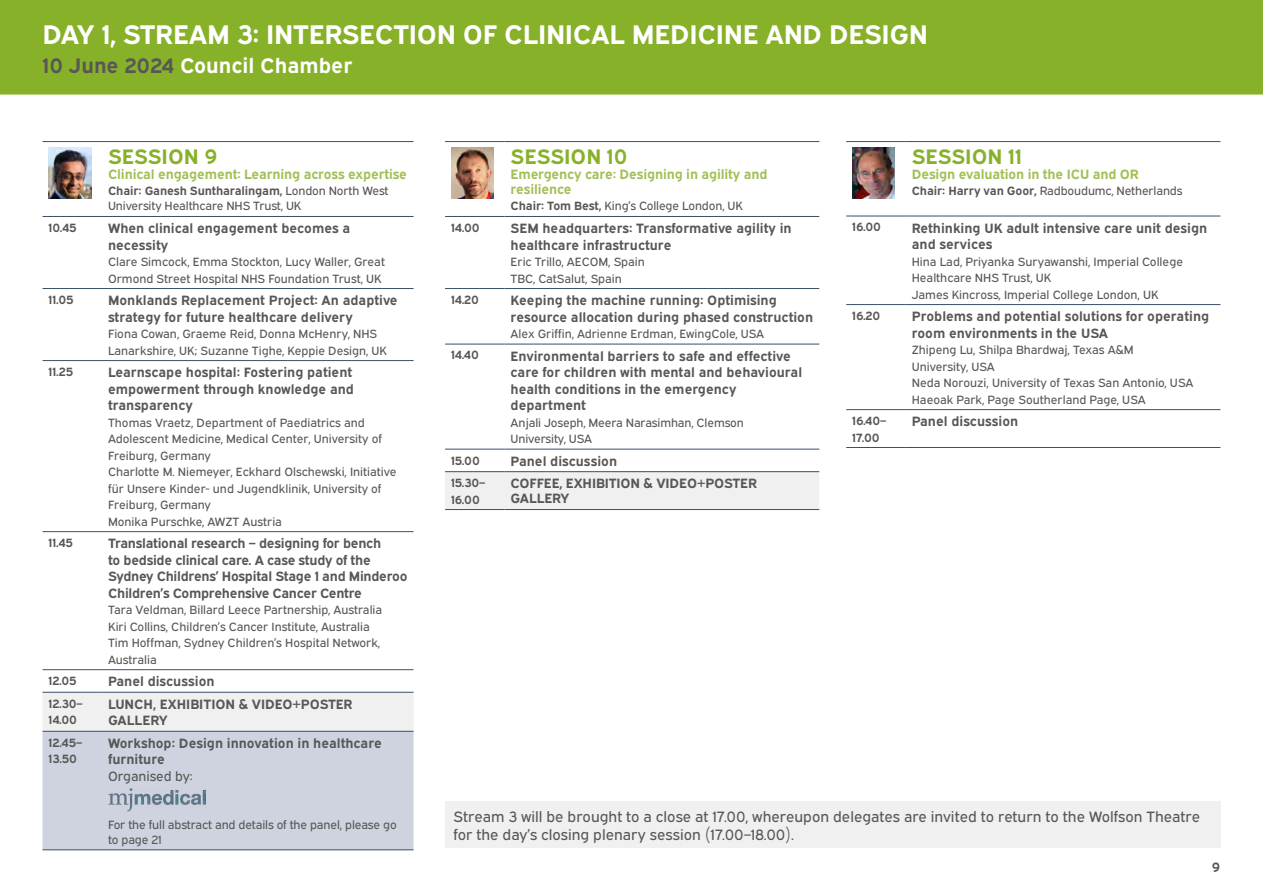
<style>
.page{position:relative;width:1263px;height:893px;background:#fff}
.page>*{position:absolute;margin:0;border:0;box-sizing:border-box;transform-origin:0 0}
.t1{font:700 27px "Expressway Rg";letter-spacing:-.01em;color:#fff}
.t2{font:700 21px "Expressway Rg";color:#88b12a}
.t3{font:700 21px "Expressway Rg";color:#fff}
.t4{font:15px/18px "Expressway Rg";color:#575756}
.t5{font:700 13.5px/16.5px "Expressway Rg";color:#575756}
.t6{font:700 13.5px/16.5px "Expressway Rg";letter-spacing:-.02em;color:#575756}
.t7{font:700 13.5px/15px "Expressway Rg";letter-spacing:-.01em;color:#a2bf55}
.t8{font:13.5px "Expressway Rg";color:#575756}
.t9{font:12px/16.5px "Expressway Rg";color:#575756}
.t10{font:700 12px/16.5px "Expressway Rg";letter-spacing:-.01em;color:#575756}
.s1{color:#575756}
.s2{font-weight:700}
</style>
<div class="page">
<div style="left:0;top:0;width:1263px;height:95px;background:#88b12a"></div>
<svg style="left:43px;top:693px;width:371px;height:157px"></svg>
<hr style="left:43px;top:141px;width:59px;height:1px;background:#395066">
<hr style="left:102px;top:141px;width:312px;height:1px;background:#395066">
<hr style="left:43px;top:216px;width:59px;height:1px;background:#395066">
<hr style="left:102px;top:216px;width:312px;height:1px;background:#395066">
<hr style="left:43px;top:288px;width:59px;height:1px;background:#395066">
<hr style="left:102px;top:288px;width:312px;height:1px;background:#395066">
<hr style="left:43px;top:360px;width:59px;height:1px;background:#395066">
<hr style="left:102px;top:360px;width:312px;height:1px;background:#395066">
<hr style="left:43px;top:531px;width:59px;height:1px;background:#395066">
<hr style="left:102px;top:531px;width:312px;height:1px;background:#395066">
<hr style="left:43px;top:669px;width:59px;height:1px;background:#395066">
<hr style="left:102px;top:669px;width:312px;height:1px;background:#395066">
<hr style="left:43px;top:692px;width:59px;height:1px;background:#395066">
<hr style="left:102px;top:692px;width:312px;height:1px;background:#395066">
<hr style="left:43px;top:731px;width:59px;height:1px;background:#395066">
<hr style="left:102px;top:731px;width:312px;height:1px;background:#395066">
<hr style="left:43px;top:850px;width:59px;height:1px;background:#395066">
<hr style="left:102px;top:850px;width:312px;height:1px;background:#395066">
<img style="left:49px;top:148px;width:42px;height:51px">
<img style="left:108px;top:788px;width:98px;height:25px">
<div style="left:445px;top:472px;width:374px;height:37px;background:#f0f0f0"></div>
<hr style="left:445px;top:141px;width:60px;height:1px;background:#395066">
<hr style="left:505px;top:141px;width:314px;height:1px;background:#395066">
<hr style="left:445px;top:216px;width:60px;height:1px;background:#395066">
<hr style="left:505px;top:216px;width:314px;height:1px;background:#395066">
<hr style="left:445px;top:288px;width:60px;height:1px;background:#395066">
<hr style="left:505px;top:288px;width:314px;height:1px;background:#395066">
<hr style="left:445px;top:344px;width:60px;height:1px;background:#395066">
<hr style="left:505px;top:344px;width:314px;height:1px;background:#395066">
<hr style="left:445px;top:449px;width:60px;height:1px;background:#395066">
<hr style="left:505px;top:449px;width:314px;height:1px;background:#395066">
<hr style="left:445px;top:471px;width:60px;height:1px;background:#395066">
<hr style="left:505px;top:471px;width:314px;height:1px;background:#395066">
<hr style="left:445px;top:509px;width:60px;height:1px;background:#395066">
<hr style="left:505px;top:509px;width:314px;height:1px;background:#395066">
<img style="left:451px;top:148px;width:43px;height:51px">
<hr style="left:846px;top:141px;width:60px;height:1px;background:#395066">
<hr style="left:906px;top:141px;width:314px;height:1px;background:#395066">
<hr style="left:846px;top:216px;width:60px;height:1px;background:#395066">
<hr style="left:906px;top:216px;width:314px;height:1px;background:#395066">
<hr style="left:846px;top:304px;width:60px;height:1px;background:#395066">
<hr style="left:906px;top:304px;width:314px;height:1px;background:#395066">
<hr style="left:846px;top:409px;width:60px;height:1px;background:#395066">
<hr style="left:906px;top:409px;width:314px;height:1px;background:#395066">
<hr style="left:846px;top:447px;width:60px;height:1px;background:#395066">
<hr style="left:906px;top:447px;width:314px;height:1px;background:#395066">
<img style="left:852px;top:148px;width:43px;height:51px">
<div style="left:445px;top:801px;width:775px;height:47px;background:#f0f0f0"></div>
<h1 class="t1" style="left:43px;top:13px;width:887px">DAY 1, STREAM 3: INTERSECTION OF CLINICAL MEDICINE AND DESIGN</h1>
<h2 class="t3" style="left:43px;top:49px;width:312px"><span class="s1">10 June 2024</span> Council Chamber</h2>
<h2 class="t2" style="left:108px;top:140px;width:111px">SESSION 9</h2>
<p class="t7" style="left:108px;top:165px;width:300px">Clinical engagement: Learning across expertise</p>
<p class="t9" style="left:108px;top:182px;width:282px;line-height:15px"><span class="s2">Chair: Ganesh Suntharalingam,</span> London North West<br>University Healthcare NHS Trust, UK</p>
<p class="t10" style="left:49px;top:218px;width:30px">10.45</p>
<p class="t5" style="left:108px;top:219px;width:244px">When clinical engagement becomes a necessity</p>
<p class="t9" style="left:108px;top:252px;width:278px">Clare Simcock, Emma Stockton, Lucy Waller, Great<br>Ormond Street Hospital NHS Foundation Trust, UK</p>
<p class="t10" style="left:49px;top:290px;width:27px">11.05</p>
<p class="t5" style="left:108px;top:291px;width:291px">Monklands Replacement Project: An adaptive strategy for future healthcare delivery</p>
<p class="t9" style="left:108px;top:324px;width:281px">Fiona Cowan, Graeme Reid, Donna McHenry, NHS<br>Lanarkshire, UK; Suzanne Tighe, Keppie Design, UK</p>
<p class="t10" style="left:49px;top:362px;width:26px">11.25</p>
<p class="t5" style="left:108px;top:363px;width:247px">Learnscape hospital: Fostering patient empowerment through knowledge and transparency</p>
<p class="t9" style="left:108px;top:413px;width:290px">Thomas Vraetz, Department of Paediatrics and Adolescent Medicine, Medical Center, University of Freiburg, Germany<br>Charlotte M. Niemeyer, Eckhard Olschewski, Initiative für Unsere Kinder- und Jugendklinik, University of Freiburg, Germany<br>Monika Purschke, AWZT Austria</p>
<p class="t10" style="left:49px;top:533px;width:26px">11.45</p>
<p class="t6" style="left:108px;top:534px;width:301px">Translational research – designing for bench<br>to bedside clinical care. A case study of the Sydney Childrens’ Hospital Stage 1 and Minderoo Children’s Comprehensive Cancer Centre</p>
<p class="t9" style="left:108px;top:600px;width:276px">Tara Veldman, Billard Leece Partnership, Australia Kiri Collins, Children’s Cancer Institute, Australia Tim Hoffman, Sydney Children’s Hospital Network, Australia</p>
<p class="t10" style="left:49px;top:671px;width:30px">12.05</p>
<p class="t5" style="left:108px;top:672px;width:108px">Panel discussion</p>
<p class="t10" style="left:49px;top:694px;width:36px">12.30–<br>14.00</p>
<p class="t5" style="left:108px;top:694px;width:246px">LUNCH, EXHIBITION &amp; VIDEO+POSTER<br>GALLERY</p>
<p class="t10" style="left:49px;top:733px;width:35px">12.45–<br>13.50</p>
<p class="t5" style="left:108px;top:733px;width:275px">Workshop: Design innovation in healthcare furniture</p>
<p class="t8" style="left:108px;top:765px;width:86px">Organised by:</p>
<p class="t9" style="left:108px;top:816px;width:290px;line-height:15px">For the full abstract and details of the panel, please go to page 21</p>
<h2 class="t2" style="left:511px;top:140px;width:118px">SESSION 10</h2>
<p class="t7" style="left:511px;top:165px;width:258px">Emergency care: Designing in agility and resilience</p>
<p class="t9" style="left:511px;top:197px;width:234px"><span class="s2">Chair: Tom Best,</span> King’s College London, UK</p>
<p class="t10" style="left:451px;top:218px;width:30px">14.00</p>
<p class="t5" style="left:511px;top:219px;width:282px">SEM headquarters: Transformative agility in healthcare infrastructure</p>
<p class="t9" style="left:511px;top:252px;width:136px">Eric Trillo, AECOM, Spain<br>TBC, CatSalut, Spain</p>
<p class="t10" style="left:451px;top:290px;width:29px">14.20</p>
<p class="t5" style="left:511px;top:291px;width:304px">Keeping the machine running: Optimising resource allocation during phased construction</p>
<p class="t9" style="left:511px;top:324px;width:255px">Alex Griffin, Adrienne Erdman, EwingCole, USA</p>
<p class="t10" style="left:451px;top:346px;width:29px">14.40</p>
<p class="t5" style="left:511px;top:346px;width:293px">Environmental barriers to safe and effective care for children with mental and behavioural health conditions in the emergency department</p>
<p class="t9" style="left:511px;top:413px;width:235px">Anjali Joseph, Meera Narasimhan, Clemson<br>University, USA</p>
<p class="t10" style="left:451px;top:451px;width:30px">15.00</p>
<p class="t5" style="left:511px;top:451px;width:108px">Panel discussion</p>
<p class="t10" style="left:451px;top:473px;width:36px">15.30–<br>16.00</p>
<p class="t5" style="left:511px;top:474px;width:248px;line-height:15px">COFFEE, EXHIBITION &amp; VIDEO+POSTER<br>GALLERY</p>
<h2 class="t2" style="left:912px;top:140px;width:112px">SESSION 11</h2>
<p class="t7" style="left:912px;top:165px;width:229px">Design evaluation in the ICU and OR</p>
<p class="t9" style="left:912px;top:182px;width:272px"><span class="s2">Chair: Harry van Goor,</span> Radboudumc, Netherlands</p>
<p class="t10" style="left:852px;top:218px;width:30px">16.00</p>
<p class="t5" style="left:912px;top:218px;width:297px">Rethinking UK adult intensive care unit design and services</p>
<p class="t9" style="left:912px;top:252px;width:273px">Hina Lad, Priyanka Suryawanshi, Imperial College<br>Healthcare NHS Trust, UK<br>James Kincross, Imperial College London, UK</p>
<p class="t10" style="left:852px;top:306px;width:29px">16.20</p>
<p class="t5" style="left:912px;top:307px;width:299px">Problems and potential solutions for operating room environments in the USA</p>
<p class="t9" style="left:912px;top:340px;width:283px">Zhipeng Lu, Shilpa Bhardwaj, Texas A&amp;M<br>University, USA<br>Neda Norouzi, University of Texas San Antonio, USA Haeoak Park, Page Southerland Page, USA</p>
<p class="t10" style="left:852px;top:411px;width:36px">16.40–<br>17.00</p>
<p class="t5" style="left:912px;top:412px;width:108px">Panel discussion</p>
<p class="t4" style="left:454px;top:806px;width:748px">Stream 3 will be brought to a close at 17.00, whereupon delegates are invited to return to the Wolfson Theatre for the day’s closing plenary session (17.00–18.00).</p>
<p class="t5" style="left:1212px;top:857px;width:10px">9</p>
</div>
